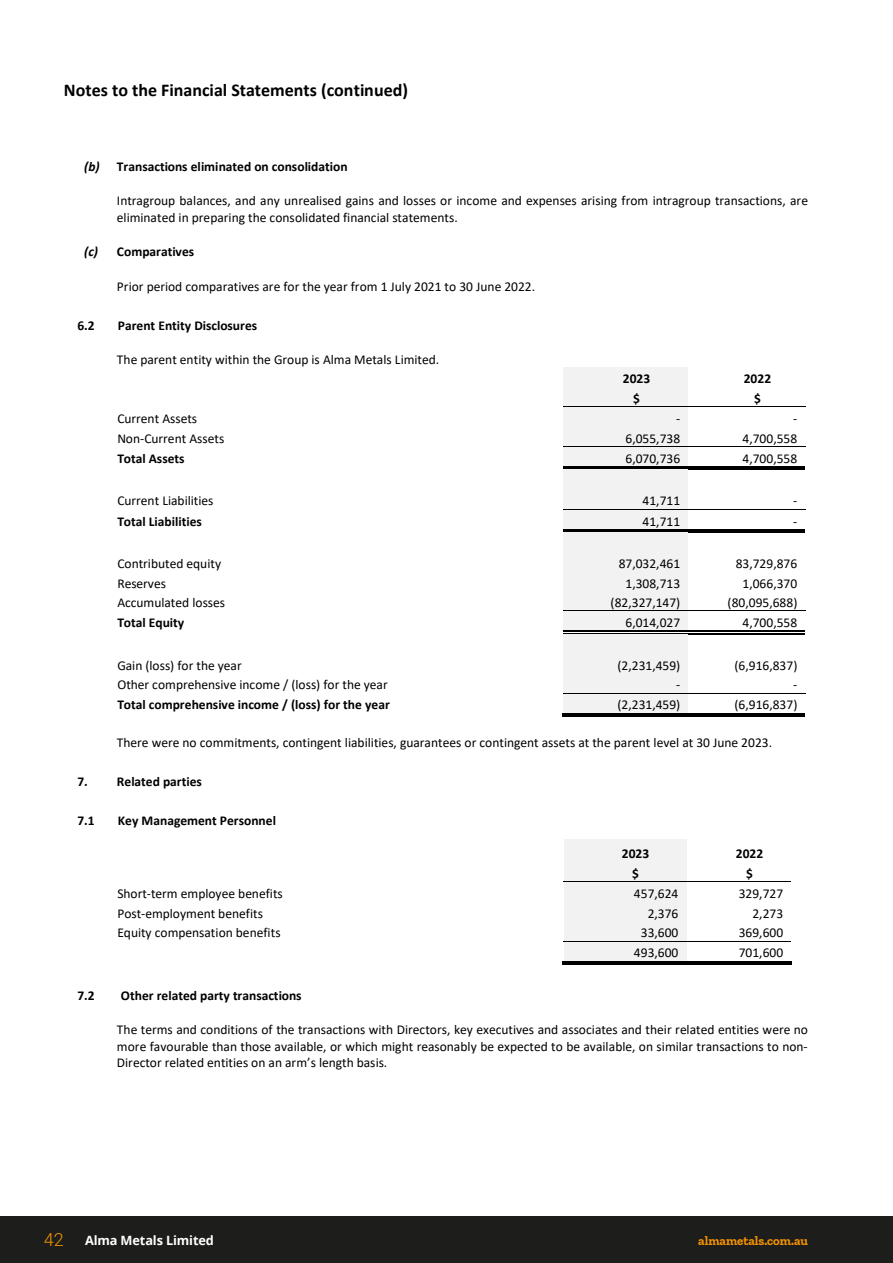
<style>
.page{position:relative;width:893px;height:1263px;background:#fff}
.page>*{position:absolute;margin:0;border:0;box-sizing:border-box;transform-origin:0 0}
.t1{font:700 18px "Calibri";color:#000}
.t2{font:13.5px/16.5px "Calibri";color:#000}
.t3{font:700 13.5px "Calibri";color:#000}
.t4{font:700 12.75px "Open Sans";letter-spacing:-.01em;color:#fff}
.t5{font:700 12.75px "Zilla Slab";color:#f39200}
.s1{font-style:italic}
.s2{font-family:"Roboto";font-weight:300;font-size:18px;color:#f39200}
</style>
<div class="page">
<div style="left:0;top:1216px;width:893px;height:47px;background:#1d1d1b"></div>
<div style="left:564px;top:368px;width:124px;height:19px;background:#f2f2f2"></div>
<div style="left:564px;top:387px;width:124px;height:20px;background:#f2f2f2"></div>
<div style="left:564px;top:407px;width:124px;height:20px;background:#f2f2f2"></div>
<hr style="left:564px;top:407px;width:124px;height:1px;background:#000">
<hr style="left:689px;top:407px;width:116px;height:1px;background:#000">
<div style="left:564px;top:427px;width:124px;height:19px;background:#f2f2f2"></div>
<div style="left:564px;top:447px;width:124px;height:20px;background:#f2f2f2"></div>
<hr style="left:564px;top:446px;width:124px;height:1px;background:#000">
<hr style="left:689px;top:446px;width:116px;height:1px;background:#000">
<div style="left:564px;top:470px;width:124px;height:19px;background:#f2f2f2"></div>
<hr style="left:564px;top:467px;width:124px;height:1px;background:#000">
<hr style="left:564px;top:469px;width:124px;height:1px;background:#000">
<svg style="left:688px;top:467px;width:4px;height:3px"></svg>
<hr style="left:692px;top:467px;width:113px;height:1px;background:#000">
<hr style="left:692px;top:469px;width:113px;height:1px;background:#000">
<div style="left:564px;top:489px;width:124px;height:20px;background:#f2f2f2"></div>
<div style="left:564px;top:510px;width:124px;height:19px;background:#f2f2f2"></div>
<hr style="left:564px;top:509px;width:124px;height:1px;background:#000">
<hr style="left:689px;top:509px;width:116px;height:1px;background:#000">
<div style="left:564px;top:533px;width:124px;height:19px;background:#f2f2f2"></div>
<hr style="left:564px;top:529px;width:124px;height:1px;background:#000">
<hr style="left:564px;top:531px;width:124px;height:1px;background:#000">
<hr style="left:564px;top:532px;width:124px;height:1px;background:#f2f2f2">
<svg style="left:688px;top:529px;width:4px;height:3px"></svg>
<hr style="left:692px;top:529px;width:113px;height:1px;background:#000">
<hr style="left:692px;top:531px;width:113px;height:1px;background:#000">
<div style="left:564px;top:552px;width:124px;height:20px;background:#f2f2f2"></div>
<div style="left:564px;top:572px;width:124px;height:19px;background:#f2f2f2"></div>
<div style="left:564px;top:591px;width:124px;height:20px;background:#f2f2f2"></div>
<div style="left:564px;top:611px;width:124px;height:20px;background:#f2f2f2"></div>
<hr style="left:564px;top:611px;width:124px;height:1px;background:#000">
<hr style="left:689px;top:611px;width:116px;height:1px;background:#000">
<div style="left:564px;top:634px;width:124px;height:20px;background:#f2f2f2"></div>
<hr style="left:564px;top:631px;width:124px;height:1px;background:#000">
<hr style="left:564px;top:633px;width:124px;height:1px;background:#000">
<hr style="left:692px;top:631px;width:113px;height:1px;background:#000">
<hr style="left:692px;top:633px;width:113px;height:1px;background:#000">
<div style="left:564px;top:654px;width:124px;height:19px;background:#f2f2f2"></div>
<div style="left:564px;top:673px;width:124px;height:20px;background:#f2f2f2"></div>
<div style="left:564px;top:693px;width:124px;height:20px;background:#f2f2f2"></div>
<hr style="left:564px;top:693px;width:124px;height:1px;background:#000">
<hr style="left:689px;top:693px;width:116px;height:1px;background:#000">
<hr style="left:562px;top:715px;width:126px;height:1px;background:#000">
<hr style="left:562px;top:713px;width:126px;height:1px;background:#000">
<hr style="left:690px;top:715px;width:115px;height:1px;background:#000">
<hr style="left:690px;top:713px;width:115px;height:1px;background:#000">
<div style="left:564px;top:839px;width:122px;height:23px;background:#f2f2f2"></div>
<div style="left:564px;top:862px;width:122px;height:19px;background:#f2f2f2"></div>
<div style="left:564px;top:882px;width:122px;height:20px;background:#f2f2f2"></div>
<hr style="left:564px;top:881px;width:123px;height:1px;background:#000">
<hr style="left:687px;top:881px;width:104px;height:1px;background:#000">
<div style="left:564px;top:902px;width:122px;height:19px;background:#f2f2f2"></div>
<div style="left:564px;top:921px;width:122px;height:20px;background:#f2f2f2"></div>
<div style="left:564px;top:941px;width:122px;height:20px;background:#f2f2f2"></div>
<hr style="left:564px;top:941px;width:123px;height:1px;background:#000">
<hr style="left:687px;top:941px;width:104px;height:1px;background:#000">
<hr style="left:562px;top:963px;width:125px;height:1px;background:#000">
<hr style="left:562px;top:961px;width:125px;height:1px;background:#000">
<hr style="left:689px;top:963px;width:102px;height:1px;background:#000">
<hr style="left:689px;top:961px;width:102px;height:1px;background:#000">
<p class="t1" style="left:64px;top:77px;width:346px">Notes to the Financial Statements (continued)</p>
<p class="t3" style="left:84px;top:157px;width:265px"><span class="s1">(b)</span> Transactions eliminated on consolidation</p>
<p class="t2" style="left:117px;top:192px;width:693px">Intragroup balances, and any unrealised gains and losses or income and expenses arising from intragroup transactions, are eliminated in preparing the consolidated financial statements.</p>
<p class="t3" style="left:84px;top:242px;width:112px"><span class="s1">(c)</span> Comparatives</p>
<p class="t2" style="left:117px;top:277px;width:420px">Prior period comparatives are for the year from 1 July 2021 to 30 June 2022.</p>
<p class="t3" style="left:77px;top:316px;width:19px">6.2</p>
<p class="t3" style="left:118px;top:316px;width:141px">Parent Entity Disclosures</p>
<p class="t2" style="left:117px;top:351px;width:324px">The parent entity within the Group is Alma Metals Limited.</p>
<p class="t3" style="left:623px;top:369px;width:29px">2023</p>
<p class="t3" style="left:744px;top:369px;width:29px">2022</p>
<p class="t3" style="left:633px;top:389px;width:8px">$</p>
<p class="t3" style="left:754px;top:389px;width:8px">$</p>
<p class="t2" style="left:117px;top:410px;width:81px">Current Assets</p>
<p class="t2" style="left:676px;top:410px;width:6px">-</p>
<p class="t2" style="left:793px;top:410px;width:6px">-</p>
<p class="t2" style="left:117px;top:430px;width:108px">Non-Current Assets</p>
<p class="t2" style="left:625px;top:430px;width:56px">6,055,738</p>
<p class="t2" style="left:742px;top:430px;width:56px">4,700,558</p>
<p class="t3" style="left:117px;top:449px;width:69px">Total Assets</p>
<p class="t2" style="left:625px;top:450px;width:56px">6,070,736</p>
<p class="t2" style="left:742px;top:450px;width:56px">4,700,558</p>
<p class="t2" style="left:117px;top:492px;width:98px">Current Liabilities</p>
<p class="t2" style="left:643px;top:492px;width:39px">41,711</p>
<p class="t2" style="left:793px;top:492px;width:6px">-</p>
<p class="t3" style="left:117px;top:512px;width:86px">Total Liabilities</p>
<p class="t2" style="left:643px;top:512px;width:39px">41,711</p>
<p class="t2" style="left:793px;top:512px;width:6px">-</p>
<p class="t2" style="left:117px;top:555px;width:105px">Contributed equity</p>
<p class="t2" style="left:619px;top:555px;width:63px">87,032,461</p>
<p class="t2" style="left:736px;top:555px;width:63px">83,729,876</p>
<p class="t2" style="left:117px;top:574px;width:50px">Reserves</p>
<p class="t2" style="left:625px;top:574px;width:56px">1,308,713</p>
<p class="t2" style="left:742px;top:574px;width:56px">1,066,370</p>
<p class="t2" style="left:117px;top:594px;width:109px">Accumulated losses</p>
<p class="t2" style="left:611px;top:594px;width:71px">(82,327,147)</p>
<p class="t2" style="left:728px;top:594px;width:71px">(80,095,688)</p>
<p class="t3" style="left:117px;top:613px;width:68px">Total Equity</p>
<p class="t2" style="left:625px;top:614px;width:56px">6,014,027</p>
<p class="t2" style="left:742px;top:614px;width:56px">4,700,558</p>
<p class="t2" style="left:117px;top:656px;width:126px">Gain (loss) for the year</p>
<p class="t2" style="left:617px;top:656px;width:64px">(2,231,459)</p>
<p class="t2" style="left:734px;top:656px;width:64px">(6,916,837)</p>
<p class="t2" style="left:117px;top:676px;width:272px">Other comprehensive income / (loss) for the year</p>
<p class="t2" style="left:676px;top:676px;width:6px">-</p>
<p class="t2" style="left:793px;top:676px;width:6px">-</p>
<p class="t3" style="left:117px;top:695px;width:274px">Total comprehensive income / (loss) for the year</p>
<p class="t2" style="left:617px;top:696px;width:64px">(2,231,459)</p>
<p class="t2" style="left:734px;top:696px;width:64px">(6,916,837)</p>
<p class="t2" style="left:117px;top:734px;width:657px">There were no commitments, contingent liabilities, guarantees or contingent assets at the parent level at 30 June 2023.</p>
<p class="t3" style="left:77px;top:772px;width:126px">7. Related parties</p>
<p class="t3" style="left:77px;top:811px;width:19px">7.1</p>
<p class="t3" style="left:118px;top:811px;width:160px">Key Management Personnel</p>
<p class="t3" style="left:622px;top:844px;width:29px">2023</p>
<p class="t3" style="left:736px;top:844px;width:29px">2022</p>
<p class="t3" style="left:632px;top:864px;width:8px">$</p>
<p class="t3" style="left:746px;top:864px;width:8px">$</p>
<p class="t2" style="left:117px;top:885px;width:167px">Short-term employee benefits</p>
<p class="t2" style="left:634px;top:885px;width:46px">457,624</p>
<p class="t2" style="left:739px;top:885px;width:46px">329,727</p>
<p class="t2" style="left:117px;top:904px;width:147px">Post-employment benefits</p>
<p class="t2" style="left:648px;top:904px;width:32px">2,376</p>
<p class="t2" style="left:752px;top:904px;width:32px">2,273</p>
<p class="t2" style="left:117px;top:924px;width:165px">Equity compensation benefits</p>
<p class="t2" style="left:641px;top:924px;width:39px">33,600</p>
<p class="t2" style="left:739px;top:924px;width:46px">369,600</p>
<p class="t2" style="left:634px;top:944px;width:46px">493,600</p>
<p class="t2" style="left:739px;top:944px;width:46px">701,600</p>
<p class="t3" style="left:77px;top:986px;width:19px">7.2</p>
<p class="t3" style="left:121px;top:986px;width:182px">Other related party transactions</p>
<p class="t2" style="left:117px;top:1021px;width:693px;text-align:justify">The terms and conditions of the transactions with Directors, key executives and associates and their related entities were no more favourable than those available, or which might reasonably be expected to be available, on similar transactions to non-Director related entities on an arm’s length basis.</p>
<p class="t4" style="left:44px;top:1231px;width:172px"><span class="s2">42</span> Alma Metals Limited</p>
<p class="t5" style="left:698px;top:1233px;width:111px">almametals.com.au</p>
</div>
